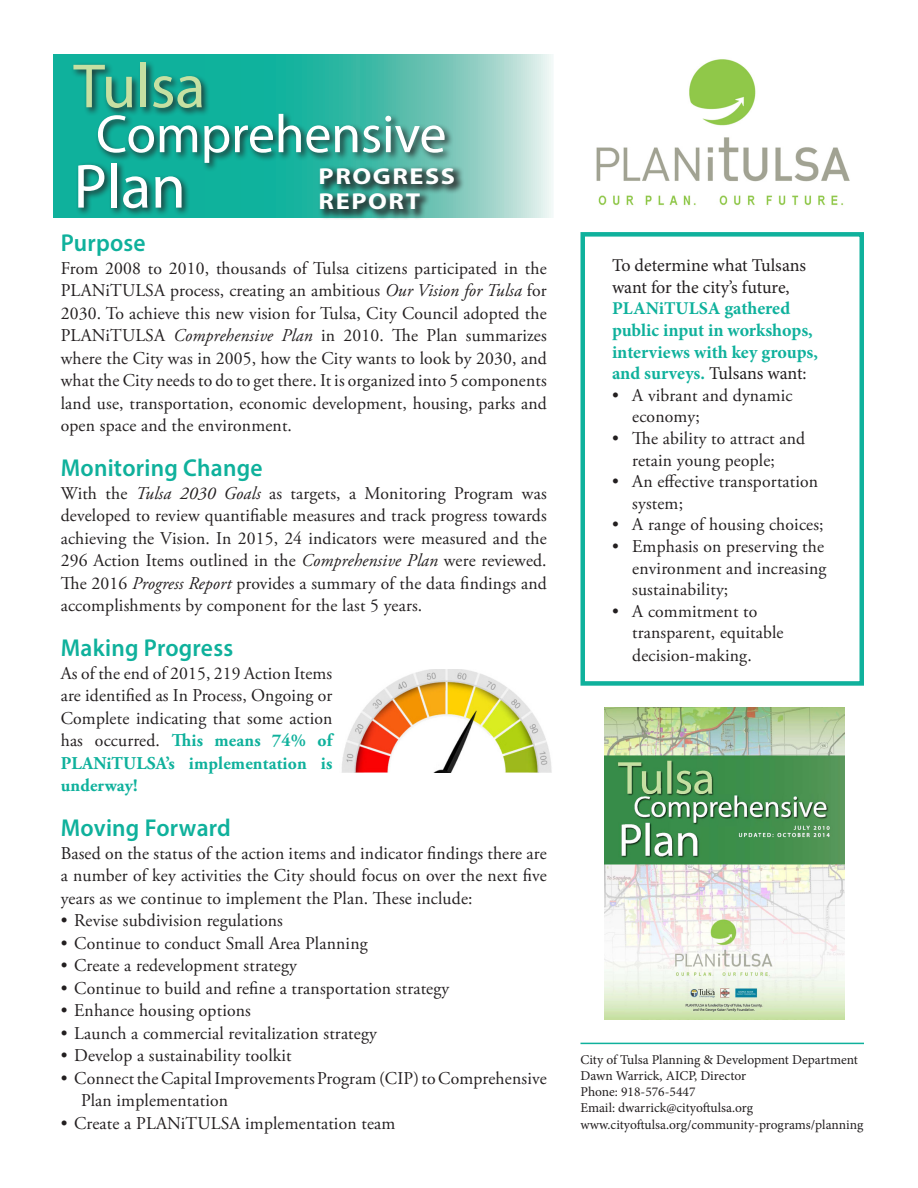
<style>
.page{position:relative;width:918px;height:1188px;background:#fff}
.page>*{position:absolute;margin:0;border:0;box-sizing:border-box;transform-origin:0 0}
.t1{font:63px "Myriad Pro";letter-spacing:-.005em;color:#c6e0a2}
.t2{font:63px "Myriad Pro";color:#fff}
.t3{font:54px "Myriad Pro";letter-spacing:-.005em;color:#fff}
.body_text{font:600 24.45px "Myriad Pro";letter-spacing:.01em;color:#0fb19c;scale:.96 1}
.Chapter_Contents{font:700 23.1px "Myriad Pro";letter-spacing:.06em;color:#fff;scale:1.14 1}
.body_text-2{font:18px/22.5px "Adobe Garamond Pro";letter-spacing:.01em;color:#231f20}
.t4{font:700 18px/21.6px "Minion Pro";color:#0fb19c}
.t5{font:13.5px "Minion Pro";color:#231f20}
.s1{font-style:italic}
.s2{font-weight:700;color:#0fb19c}
.s3{font-weight:400;color:#231f20}
</style>
<div class="page">
<div style="left:580px;top:232px;width:284px;height:454px;border:4px solid #0fb19c"></div>
<img style="left:605px;top:708px;width:240px;height:312px">
<svg style="left:54px;top:54px;width:499px;height:164px;background:#5bc4b4"></svg>
<div style="left:76px;top:160px;width:114px;height:57px;background:#231f20;opacity:.85"></div>
<div style="left:71px;top:60px;width:140px;height:57px;background:#231f20;opacity:.85"></div>
<div style="left:318px;top:166px;width:147px;height:55px;background:#231f20;opacity:.75"></div>
<div style="left:95px;top:111px;width:359px;height:61px;background:#231f20;opacity:.85"></div>
<img style="left:596px;top:59px;width:254px;height:147px">
<img style="left:342px;top:669px;width:210px;height:103px">
<hr style="left:580px;top:1043px;width:284px;height:1px;background:#0fb19c">
<p class="t1" style="left:74px;top:47px;width:134px">Tulsa</p>
<p class="t3" style="left:96px;top:101px;width:352px">Comprehensive</p>
<p class="t2" style="left:74px;top:148px;width:114px">Plan</p>
<p class="Chapter_Contents" style="left:319px;top:161px;width:121px">PROGRESS</p>
<p class="Chapter_Contents" style="left:319px;top:186px;width:91px">REPORT</p>
<p class="body_text" style="left:61px;top:228px;width:90px">Purpose</p>
<p class="body_text-2" style="left:61px;top:257px;width:488px;text-align:justify">From 2008 to 2010, thousands of Tulsa citizens participated in the PLANiTULSA process, creating an ambitious <span class="s1">Our Vision for Tulsa</span> for 2030. To achieve this new vision for Tulsa, City Council adopted the PLANiTULSA <span class="s1">Comprehensive Plan</span> in 2010. The Plan summarizes where the City was in 2005, how the City wants to look by 2030, and what the City needs to do to get there. It is organized into 5 components land use, transportation, economic development, housing, parks and open space and the environment.</p>
<p class="body_text" style="left:61px;top:453px;width:212px">Monitoring Change</p>
<p class="body_text-2" style="left:61px;top:482px;width:488px;text-align:justify">With the <span class="s1">Tulsa 2030 Goals</span> as targets, a Monitoring Program was developed to review quantifiable measures and track progress towards achieving the Vision. In 2015, 24 indicators were measured and the 296 Action Items outlined in the <span class="s1">Comprehensive Plan</span> were reviewed.<br>The 2016 <span class="s1">Progress Report</span> provides a summary of the data findings and accomplishments by component for the last 5 years.</p>
<p class="body_text" style="left:61px;top:633px;width:181px">Making Progress</p>
<p class="body_text-2" style="left:61px;top:662px;width:273px;text-align:justify">As of the end of 2015, 219 Action Items are identified as In Process, Ongoing or Complete indicating that some action has occurred. <span class="s2">This means 74% of PLANiTULSA’s implementation is underway!</span></p>
<p class="body_text" style="left:61px;top:813px;width:179px">Moving Forward</p>
<p class="body_text-2" style="left:61px;top:842px;width:488px;text-align:justify">Based on the status of the action items and indicator findings there are a number of key activities the City should focus on over the next five years as we continue to implement the Plan. These include:</p>
<p class="body_text-2" style="left:61px;top:910px;width:224px">• Revise subdivision regulations</p>
<p class="body_text-2" style="left:61px;top:932px;width:308px">• Continue to conduct Small Area Planning</p>
<p class="body_text-2" style="left:61px;top:955px;width:238px">• Create a redevelopment strategy</p>
<p class="body_text-2" style="left:61px;top:977px;width:390px">• Continue to build and refine a transportation strategy</p>
<p class="body_text-2" style="left:61px;top:1000px;width:192px">• Enhance housing options</p>
<p class="body_text-2" style="left:61px;top:1022px;width:318px">• Launch a commercial revitalization strategy</p>
<p class="body_text-2" style="left:61px;top:1045px;width:232px">• Develop a sustainability toolkit</p>
<p class="body_text-2" style="left:81px;top:1067px;width:467px;text-indent:-20px">• Connect the Capital Improvements Program (CIP) to Comprehensive<br>Plan implementation</p>
<p class="body_text-2" style="left:61px;top:1112px;width:336px">• Create a PLANiTULSA implementation team</p>
<p class="t4" style="left:612px;top:254px;width:207px"><span class="s3">To determine what Tulsans want for the city’s future,<br></span>PLANiTULSA gathered public input in workshops, interviews with key groups, and surveys. <span class="s3">Tulsans want:</span></p>
<p class="body_text-2" style="left:632px;top:385px;width:162px;line-height:21.6px;text-indent:-20px">• A vibrant and dynamic economy;</p>
<p class="body_text-2" style="left:612px;top:428px;width:195px;line-height:21.6px;text-align:center">• The ability to attract and retain young people;</p>
<p class="body_text-2" style="left:632px;top:471px;width:187px;line-height:21.6px;text-indent:-20px">• An effective transportation system;</p>
<p class="body_text-2" style="left:612px;top:514px;width:213px">• A range of housing choices;</p>
<p class="body_text-2" style="left:632px;top:536px;width:196px;line-height:21.6px;text-indent:-20px">• Emphasis on preserving the environment and increasing sustainability;</p>
<p class="body_text-2" style="left:632px;top:601px;width:153px;line-height:22px;text-indent:-20px">• A commitment to transparent, equitable decision-making.</p>
<p class="t5" style="left:580px;top:1051px;width:279px">City of Tulsa Planning &amp; Development Department</p>
<p class="t5" style="left:580px;top:1067px;width:167px">Dawn Warrick, AICP, Director</p>
<p class="t5" style="left:580px;top:1083px;width:117px">Phone: 918-576-5447</p>
<p class="t5" style="left:580px;top:1099px;width:174px">Email: dwarrick@cityoftulsa.org</p>
<p class="t5" style="left:580px;top:1115px;width:284px">www.cityoftulsa.org/community-programs/planning</p>
</div>
